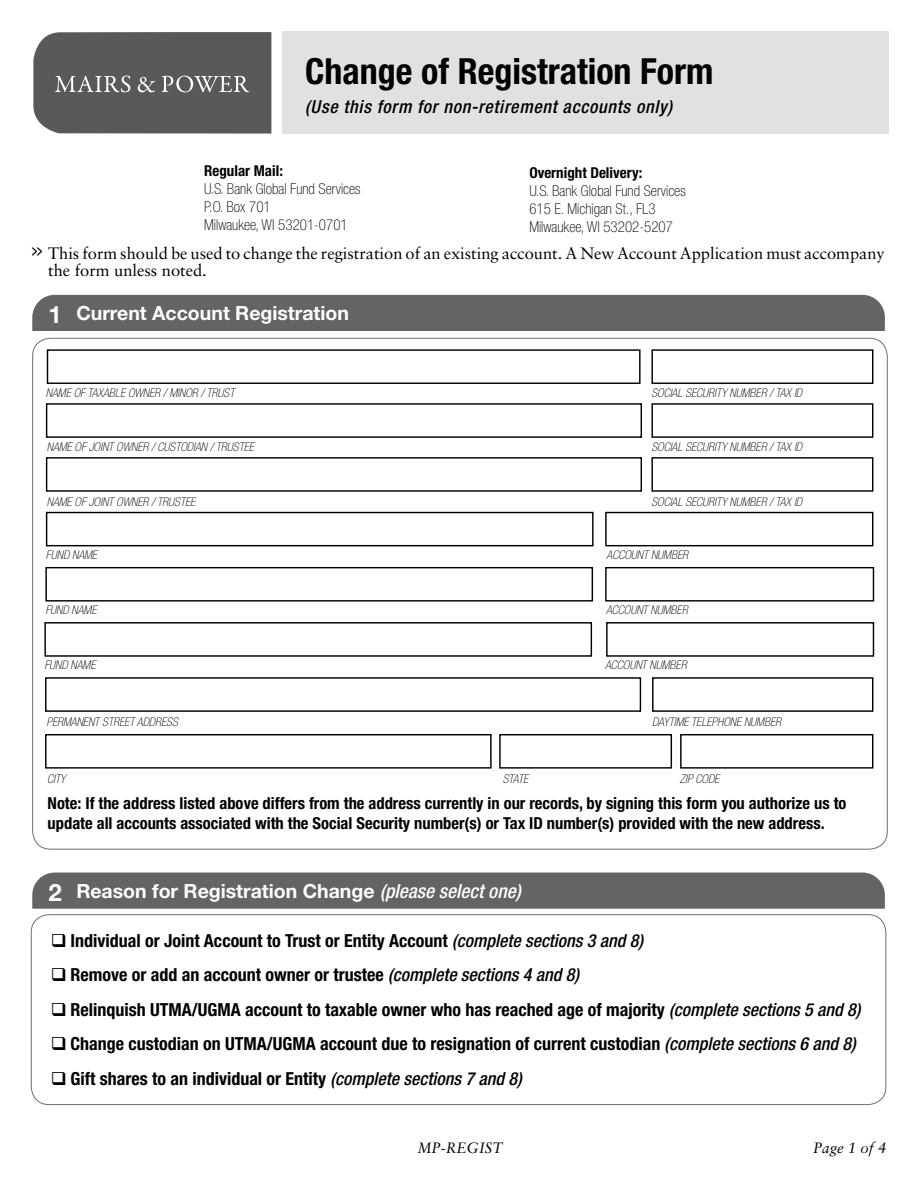
<style>
.page{position:relative;width:918px;height:1188px;background:#fff}
.page>*{position:absolute;margin:0;border:0;box-sizing:border-box;transform-origin:0 0}
.t1{font:700 condensed 36px "Helvetica Neue";color:#000}
.t2{font:700 24px "Helvetica Neue";color:#fff}
.t3{font:700 19.5px "Helvetica Neue";color:#fff}
.t4{font:700 condensed 18px "Helvetica Neue";color:#000}
.t5{font:italic 500 condensed 18px "Helvetica Neue";letter-spacing:.04em;color:#000}
.t6{font:700 18px "Sabon";color:#000;scale:.5 1}
.t7{font:700 condensed 16.5px/19.8px "Helvetica Neue";color:#000}
.t8{font:16.5px/16.5px "Sabon";color:#000}
.t9{font:100 condensed 15px/18px "Helvetica Neue";color:#000}
.t10{font:700 condensed 15px "Helvetica Neue";color:#000}
.t11{font:italic 15px "Sabon";color:#000}
.t12{font:italic 100 condensed 12px "Helvetica Neue";color:#000}
.s1{font-weight:500;font-style:italic;font-stretch:condensed}
.s2{font-weight:500;font-style:italic}
</style>
<div class="page">
<div style="left:282px;top:32px;width:606px;height:102px;background:#e0e1e2"></div>
<svg style="left:33px;top:32px;width:238px;height:102px;background:#626264"></svg>
<div style="left:32px;top:295px;width:853px;height:36px;background:#636466"></div>
<div style="left:32px;top:873px;width:853px;height:36px;background:#636466"></div>
<div style="left:47px;top:349px;width:594px;height:35px;border:1px solid #000"></div>
<div style="left:46px;top:457px;width:596px;height:35px;border:1px solid #000"></div>
<div style="left:46px;top:403px;width:596px;height:35px;border:1px solid #000"></div>
<div style="left:651px;top:349px;width:222px;height:35px;border:1px solid #000"></div>
<div style="left:651px;top:403px;width:222px;height:35px;border:1px solid #000"></div>
<div style="left:651px;top:457px;width:222px;height:35px;border:1px solid #000"></div>
<div style="left:46px;top:512px;width:548px;height:34px;border:1px solid #000"></div>
<div style="left:45px;top:677px;width:596px;height:35px;border:1px solid #000"></div>
<div style="left:652px;top:677px;width:221px;height:35px;border:1px solid #000"></div>
<div style="left:45px;top:734px;width:447px;height:35px;border:1px solid #000"></div>
<div style="left:680px;top:734px;width:193px;height:35px;border:1px solid #000"></div>
<div style="left:499px;top:734px;width:173px;height:35px;border:1px solid #000"></div>
<div style="left:605px;top:512px;width:268px;height:34px;border:1px solid #000"></div>
<div style="left:45px;top:567px;width:548px;height:35px;border:1px solid #000"></div>
<div style="left:605px;top:567px;width:269px;height:35px;border:1px solid #000"></div>
<div style="left:44px;top:622px;width:548px;height:35px;border:1px solid #000"></div>
<div style="left:606px;top:622px;width:268px;height:35px;border:1px solid #000"></div>
<div style="left:31px;top:914px;width:855px;height:191px;border:1px solid #6d6e71;border-radius:18px"></div>
<h1 class="t1" style="left:305px;top:50px;width:410px">Change of Registration Form</h1>
<p class="t5" style="left:305px;top:96px;width:368px">(Use this form for non-retirement accounts only)</p>
<p class="t10" style="left:204px;top:162px;width:80px">Regular Mail:</p>
<p class="t9" style="left:204px;top:180px;width:158px">U.S. Bank Global Fund Services<br>P.O. Box 701<br>Milwaukee, WI 53201-0701</p>
<p class="t10" style="left:529px;top:164px;width:114px">Overnight Delivery:</p>
<p class="t9" style="left:529px;top:182px;width:158px">U.S. Bank Global Fund Services<br>615 E. Michigan St., FL3<br>Milwaukee, WI 53202-5207</p>
<p class="t8" style="left:48px;top:245px;width:838px">This form should be used to change the registration of an existing account. A New Account Application must accompany the form unless noted.</p>
<p class="t6" style="left:32px;top:239px;width:22px">&gt;&gt;</p>
<h2 class="t2" style="left:48px;top:299px;width:15px">1</h2>
<p class="t3" style="left:76px;top:301px;width:274px">Current Account Registration</p>
<p class="t12" style="left:46px;top:386px;width:190px">NAME OF TAXABLE OWNER / MINOR / TRUST</p>
<p class="t12" style="left:47px;top:440px;width:209px">NAME OF JOINT OWNER / CUSTODIAN / TRUSTEE</p>
<p class="t12" style="left:47px;top:495px;width:150px">NAME OF JOINT OWNER / TRUSTEE</p>
<p class="t12" style="left:651px;top:386px;width:152px">SOCIAL SECURITY NUMBER / TAX ID</p>
<p class="t12" style="left:651px;top:440px;width:152px">SOCIAL SECURITY NUMBER / TAX ID</p>
<p class="t12" style="left:651px;top:495px;width:152px">SOCIAL SECURITY NUMBER / TAX ID</p>
<p class="t12" style="left:46px;top:548px;width:53px">FUND NAME</p>
<p class="t12" style="left:607px;top:548px;width:83px">ACCOUNT NUMBER</p>
<p class="t12" style="left:45px;top:603px;width:53px">FUND NAME</p>
<p class="t12" style="left:606px;top:603px;width:83px">ACCOUNT NUMBER</p>
<p class="t12" style="left:44px;top:658px;width:53px">FUND NAME</p>
<p class="t12" style="left:605px;top:658px;width:83px">ACCOUNT NUMBER</p>
<p class="t12" style="left:47px;top:715px;width:133px">PERMANENT STREET ADDRESS</p>
<p class="t12" style="left:652px;top:715px;width:131px">DAYTIME TELEPHONE NUMBER</p>
<p class="t12" style="left:47px;top:772px;width:20px">CITY</p>
<p class="t12" style="left:503px;top:772px;width:27px">STATE</p>
<p class="t12" style="left:680px;top:772px;width:41px">ZIP CODE</p>
<p class="t7" style="left:48px;top:793px;width:800px">Note: If the address listed above differs from the address currently in our records, by signing this form you authorize us to update all accounts associated with the Social Security number(s) or Tax ID number(s) provided with the new address.</p>
<h2 class="t2" style="left:48px;top:877px;width:15px">2</h2>
<p class="t3" style="left:76px;top:879px;width:446px">Reason for Registration Change <span class="s1">(please select one)</span></p>
<p class="t4" style="left:51px;top:930px;width:594px">❑ Individual or Joint Account to Trust or Entity Account <span class="s2">(complete sections 3 and 8)</span></p>
<p class="t4" style="left:51px;top:964px;width:530px">❑ Remove or add an account owner or trustee <span class="s2">(complete sections 4 and 8)</span></p>
<p class="t4" style="left:51px;top:999px;width:811px">❑ Relinquish UTMA/UGMA account to taxable owner who has reached age of majority <span class="s2">(complete sections 5 and 8)</span></p>
<p class="t4" style="left:51px;top:1033px;width:806px">❑ Change custodian on UTMA/UGMA account due to resignation of current custodian <span class="s2">(complete sections 6 and 8)</span></p>
<p class="t4" style="left:51px;top:1068px;width:472px">❑ Gift shares to an individual or Entity <span class="s2">(complete sections 7 and 8)</span></p>
<p class="t11" style="left:417px;top:1139px;width:86px">MP-REGIST</p>
<p class="t11" style="left:813px;top:1139px;width:75px">Page 1 of 4</p>
</div>
